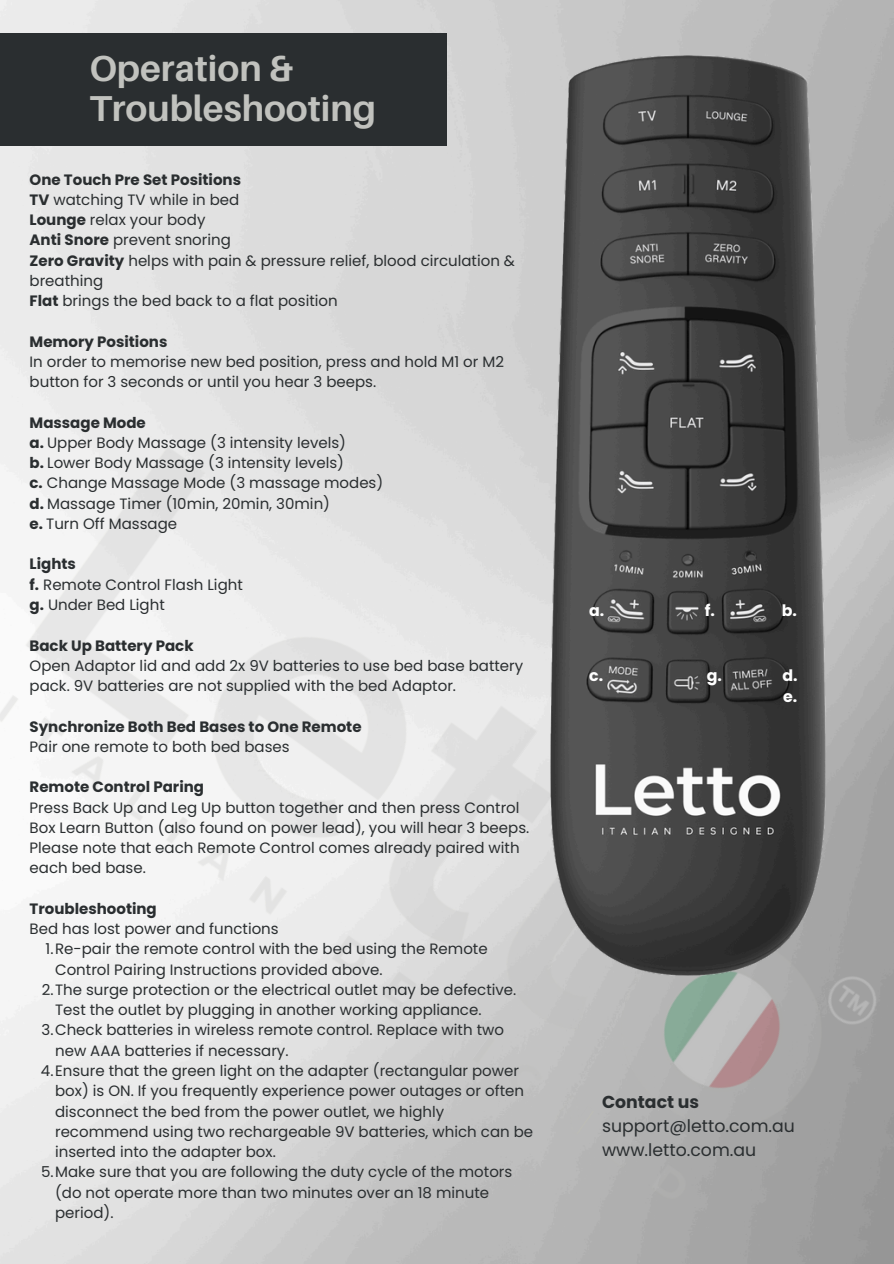
<style>
.page{position:relative;width:894px;height:1264px;background:#fff}
.page>*{position:absolute;margin:0;border:0;box-sizing:border-box;transform-origin:0 0}
.t1{font:700 36px/39.3px "Aileron";color:#c1c2be}
.t2{font:17.25px/23.7px "Poppins";color:#2a2e30}
.t3{font:700 15.75px/21.3px "Poppins";color:#fefefe}
.t4{font:15px/20.2px "Poppins";color:#2a2e30}
.t5{font:700 15px "Poppins";color:#2a2e30}
.s1{font-weight:700}
</style>
<div class="page">
<img style="left:0;top:0;width:893px;height:301px">
<div style="left:0;top:33px;width:446px;height:113px;background:#2a2e30"></div>
<img style="left:550px;top:56px;width:275px;height:919px">
<p class="t1" style="left:89px;top:48px;width:288px">Operation &amp;<br>Troubleshooting</p>
<p class="t5" style="left:30px;top:169px;width:213px">One Touch Pre Set Positions</p>
<p class="t4" style="left:30px;top:189px;width:211px"><span class="s1">TV</span> watching TV while in bed</p>
<p class="t4" style="left:30px;top:210px;width:177px"><span class="s1">Lounge</span> relax your body</p>
<p class="t4" style="left:30px;top:230px;width:203px"><span class="s1">Anti Snore</span> prevent snoring</p>
<p class="t4" style="left:30px;top:250px;width:487px"><span class="s1">Zero Gravity</span> helps with pain &amp; pressure relief, blood circulation &amp; breathing</p>
<p class="t4" style="left:30px;top:291px;width:309px"><span class="s1">Flat</span> brings the bed back to a flat position</p>
<p class="t5" style="left:30px;top:331px;width:139px">Memory Positions</p>
<p class="t4" style="left:30px;top:351px;width:476px">In order to memorise new bed position, press and hold M1 or M2 button for 3 seconds or until you hear 3 beeps.</p>
<p class="t5" style="left:30px;top:412px;width:118px">Massage Mode</p>
<p class="t4" style="left:30px;top:432px;width:318px"><span class="s1">a.</span> Upper Body Massage (3 intensity levels)</p>
<p class="t4" style="left:30px;top:453px;width:316px"><span class="s1">b.</span> Lower Body Massage (3 intensity levels)</p>
<p class="t4" style="left:30px;top:473px;width:355px"><span class="s1">c.</span> Change Massage Mode (3 massage modes)</p>
<p class="t4" style="left:30px;top:493px;width:302px"><span class="s1">d.</span> Massage Timer (10min, 20min, 30min)</p>
<p class="t4" style="left:30px;top:513px;width:149px"><span class="s1">e.</span> Turn Off Massage</p>
<p class="t5" style="left:30px;top:553px;width:48px">Lights</p>
<p class="t4" style="left:30px;top:574px;width:215px"><span class="s1">f.</span> Remote Control Flash Light</p>
<p class="t4" style="left:30px;top:594px;width:137px"><span class="s1">g.</span> Under Bed Light</p>
<p class="t5" style="left:30px;top:634px;width:165px">Back Up Battery Pack</p>
<p class="t4" style="left:30px;top:655px;width:495px">Open Adaptor lid and add 2x 9V batteries to use bed base battery pack. 9V batteries are not supplied with the bed Adaptor.</p>
<p class="t5" style="left:30px;top:715px;width:333px">Synchronize Both Bed Bases to One Remote</p>
<p class="t4" style="left:30px;top:736px;width:261px">Pair one remote to both bed bases</p>
<p class="t5" style="left:30px;top:776px;width:176px">Remote Control Paring</p>
<p class="t4" style="left:30px;top:797px;width:501px">Press Back Up and Leg Up button together and then press Control Box Learn Button (also found on power lead), you will hear 3 beeps.<br>Please note that each Remote Control comes already paired with each bed base.</p>
<p class="t5" style="left:30px;top:898px;width:129px">Troubleshooting</p>
<p class="t4" style="left:30px;top:918px;width:250px">Bed has lost power and functions</p>
<p class="t4" style="left:55px;top:939px;width:434px;text-indent:-9px">1.Re-pair the remote control with the bed using the Remote<br>Control Pairing Instructions provided above.</p>
<p class="t4" style="left:55px;top:979px;width:462px;text-indent:-13px">2.The surge protection or the electrical outlet may be defective.<br>Test the outlet by plugging in another working appliance.</p>
<p class="t4" style="left:55px;top:1020px;width:450px;text-indent:-14px">3.Check batteries in wireless remote control. Replace with two new AAA batteries if necessary.</p>
<p class="t4" style="left:55px;top:1060px;width:479px;text-indent:-14px">4.Ensure that the green light on the adapter (rectangular power box) is ON. If you frequently experience power outages or often disconnect the bed from the power outlet, we highly recommend using two rechargeable 9V batteries, which can be inserted into the adapter box.</p>
<p class="t4" style="left:55px;top:1161px;width:458px;text-indent:-14px">5.Make sure that you are following the duty cycle of the motors (do not operate more than two minutes over an 18 minute period).</p>
<p class="t3" style="left:589px;top:600px;width:17px">a.</p>
<p class="t3" style="left:704px;top:600px;width:12px">f.</p>
<p class="t3" style="left:781px;top:600px;width:17px">b.</p>
<h2 class="t3" style="left:589px;top:664px;width:15px">c.</h2>
<h2 class="t3" style="left:706px;top:664px;width:17px">g.</h2>
<h2 class="t3" style="left:782px;top:664px;width:17px">d. e.</h2>
<h2 class="t2" style="left:602px;top:1090px;width:194px"><span class="s1">Contact us </span>support@letto.com.au www.letto.com.au</h2>
</div>
